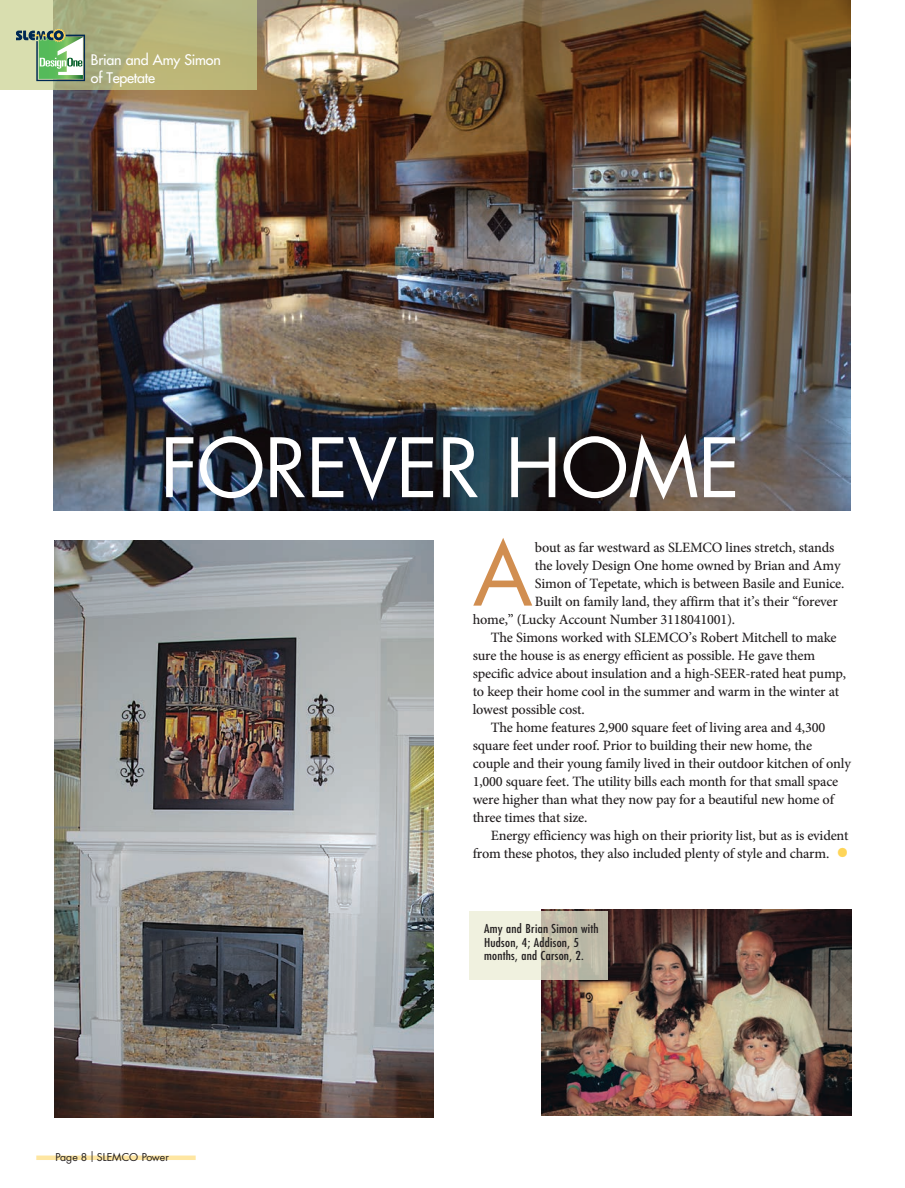
<style>
.page{position:relative;width:905px;height:1188px;background:#fff}
.page>*{position:absolute;margin:0;border:0;box-sizing:border-box;transform-origin:0 0}
.Body_Copy{font:85.8px "Futura";color:#d18e50}
.t1{font:79.5px "Futura";letter-spacing:-.015em;color:#fff}
.Body_Copy-2{font:500 34.5px "Minion Pro";color:#fed559}
.Body_Copy-3{font:500 14.25px/18px "Minion Pro";letter-spacing:-.015em;color:#231f20}
.Body_Copy-4{font:500 14.25px "Futura Std";letter-spacing:-.015em;color:#fff}
.Body_Copy-5{font:condensed 12px/13.5px "Futura";letter-spacing:.02em;color:#231f20;scale:1.1 1}
.t2{font:10.5px "Futura";color:#231f20}
</style>
<div class="page">
<hr style="left:36px;top:1156px;width:160px;height:4px;background:#fee6a2">
<img style="left:541px;top:909px;width:310px;height:207px">
<img style="left:54px;top:0;width:796px;height:511px">
<svg style="left:0;top:0;width:256px;height:89px;fill:#b8b67c"></svg>
<svg style="left:16px;top:29px;width:69px;height:52px"></svg>
<img style="left:54px;top:540px;width:379px;height:578px">
<svg style="left:469px;top:911px;width:139px;height:69px;fill:#f0f1df"></svg>
<p class="Body_Copy-4" style="left:91px;top:50px;width:131px">Brian and Amy Simon</p>
<p class="Body_Copy-4" style="left:91px;top:68px;width:66px">of Tepetate</p>
<p class="t1" style="left:160px;top:413px;width:582px">FOREVER HOME</p>
<p class="Body_Copy" style="left:472px;top:515px;width:62px">A</p>
<p class="Body_Copy-3" style="left:535px;top:538px;width:301px">bout as far westward as SLEMCO lines stretch, stands</p>
<p class="Body_Copy-3" style="left:535px;top:556px;width:307px">the lovely Design One home owned by Brian and Amy</p>
<p class="Body_Copy-3" style="left:535px;top:574px;width:311px">Simon of Tepetate, which is between Basile and Eunice.</p>
<p class="Body_Copy-3" style="left:535px;top:592px;width:304px">Built on family land, they affirm that it’s their “forever</p>
<p class="Body_Copy-3" style="left:472px;top:610px;width:264px">home,” (Lucky Account Number 3118041001).</p>
<p class="Body_Copy-3" style="left:472px;top:628px;width:375px;text-indent:18px">The Simons worked with SLEMCO’s Robert Mitchell to make sure the house is as energy efficient as possible. He gave them specific advice about insulation and a high-SEER-rated heat pump, to keep their home cool in the summer and warm in the winter at lowest possible cost.</p>
<p class="Body_Copy-3" style="left:472px;top:718px;width:379px;text-indent:18px">The home features 2,900 square feet of living area and 4,300 square feet under roof. Prior to building their new home, the couple and their young family lived in their outdoor kitchen of only 1,000 square feet. The utility bills each month for that small space were higher than what they now pay for a beautiful new home of three times that size.</p>
<p class="Body_Copy-3" style="left:472px;top:826px;width:377px;text-indent:18px">Energy efficiency was high on their priority list, but as is evident from these photos, they also included plenty of style and charm.</p>
<p class="Body_Copy-2" style="left:835px;top:826px;width:15px">•</p>
<p class="t2" style="left:56px;top:1150px;width:115px">Page 8 ❘ SLEMCO Power</p>
<p class="Body_Copy-5" style="left:484px;top:922px;width:106px">Amy and Brian Simon with<br>Hudson, 4; Addison, 5 months, and Carson, 2.</p>
</div>
